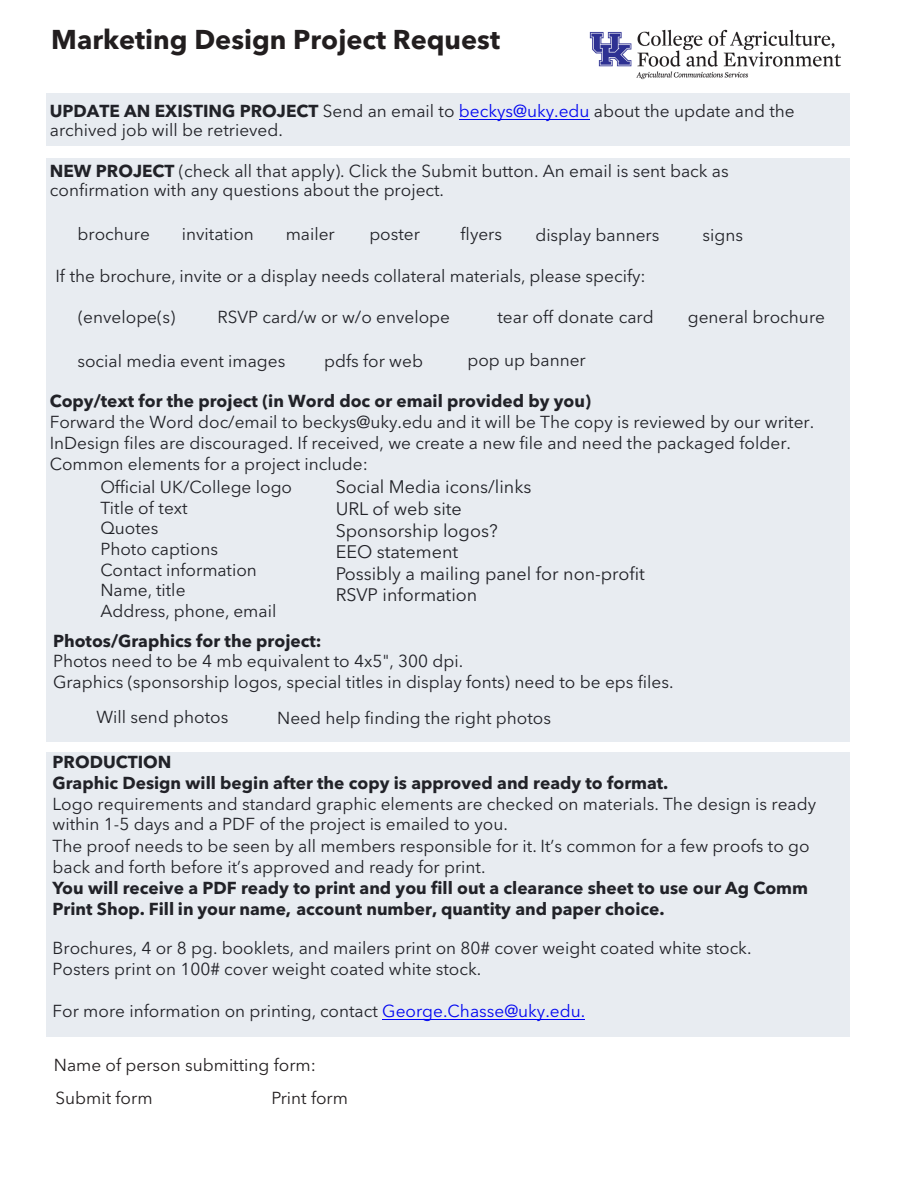
<style>
.page{position:relative;width:918px;height:1188px;background:#fff}
.page>*{position:absolute;margin:0;border:0;box-sizing:border-box;transform-origin:0 0}
.t1{font:700 27px "Avenir Next LT Pro";color:#221e1f}
.t2{font:18px/21.6px "Avenir Next LT Pro";color:#231f20}
.t3{font:17.25px/20.7px "Avenir Next LT Pro";color:#231f20}
.t4{font:700 17.25px/21px "Avenir Next LT Pro";color:#231f20}
.t5{font:17.25px/20.7px "Avenir Next LT Pro";color:#221e1f}
.t6{font:700 17.25px "Avenir Next LT Pro";color:#221e1f}
.s1{font-weight:700}
.s2{color:#0001fe}
</style>
<div class="page">
<img style="left:589px;top:29px;width:252px;height:51px">
<div style="left:46px;top:93px;width:804px;height:53px;background:#e8ecf1"></div>
<div style="left:46px;top:158px;width:804px;height:584px;background:#e8ecf1"></div>
<div style="left:47px;top:752px;width:803px;height:284px;background:#e8ecf1"></div>
<hr style="left:383px;top:1019px;width:202px;height:1px;background:#0001fe">
<h1 class="t1" style="left:51px;top:23px;width:450px">Marketing Design Project Request</h1>
<p class="t3" style="left:50px;top:101px;width:746px;line-height:19.4px"><span class="s1">UPDATE AN EXISTING PROJECT</span> Send an email to <span class="s2">beckys@uky.edu</span> about the update and the archived job will be retrieved.</p>
<p class="t3" style="left:50px;top:161px;width:680px;line-height:19.4px"><span class="s1">NEW PROJECT</span> (check all that apply). Click the Submit button. An email is sent back as confirmation with any questions about the project.</p>
<p class="t3" style="left:78px;top:223px;width:74px">brochure</p>
<p class="t3" style="left:182px;top:223px;width:74px">invitation</p>
<p class="t3" style="left:286px;top:223px;width:51px">mailer</p>
<p class="t3" style="left:369px;top:223px;width:52px">poster</p>
<p class="t3" style="left:461px;top:223px;width:43px">flyers</p>
<p class="t3" style="left:535px;top:224px;width:126px">display banners</p>
<p class="t3" style="left:703px;top:224px;width:42px">signs</p>
<p class="t3" style="left:55px;top:266px;width:592px">If the brochure, invite or a display needs collateral materials, please specify:</p>
<p class="t3" style="left:78px;top:307px;width:99px">(envelope(s)</p>
<p class="t3" style="left:217px;top:307px;width:234px">RSVP card/w or w/o envelope</p>
<p class="t3" style="left:497px;top:307px;width:158px">tear off donate card</p>
<p class="t3" style="left:688px;top:307px;width:139px">general brochure</p>
<p class="t3" style="left:77px;top:350px;width:209px">social media event images</p>
<p class="t3" style="left:324px;top:350px;width:100px">pdfs for web</p>
<p class="t3" style="left:467px;top:350px;width:120px">pop up banner</p>
<p class="t4" style="left:50px;top:390px;width:543px">Copy/text for the project (in Word doc or email provided by you)</p>
<p class="t3" style="left:50px;top:411px;width:766px">Forward the Word doc/email to beckys@uky.edu and it will be The copy is reviewed by our writer.<br>InDesign files are discouraged. If received, we create a new file and need the packaged folder.<br>Common elements for a project include:</p>
<p class="t3" style="left:100px;top:476px;width:193px">Official UK/College logo<br>Title of text<br>Quotes<br>Photo captions<br>Contact information<br>Name, title<br>Address, phone, email</p>
<p class="t2" style="left:336px;top:476px;width:311px">Social Media icons/links<br>URL of web site<br>Sponsorship logos?<br>EEO statement<br>Possibly a mailing panel for non-profit<br>RSVP information</p>
<p class="t6" style="left:53px;top:631px;width:270px">Photos/Graphics for the project:</p>
<p class="t5" style="left:53px;top:651px;width:622px">Photos need to be 4 mb equivalent to 4x5", 300 dpi.<br>Graphics (sponsorship logos, special titles in display fonts) need to be eps files.</p>
<p class="t3" style="left:96px;top:707px;width:134px">Will send photos</p>
<p class="t3" style="left:277px;top:707px;width:275px">Need help finding the right photos</p>
<p class="t4" style="left:53px;top:751px;width:617px">PRODUCTION<br>Graphic Design will begin after the copy is approved and ready to format.</p>
<p class="t3" style="left:53px;top:793px;width:765px">Logo requirements and standard graphic elements are checked on materials. The design is ready within 1-5 days and a PDF of the project is emailed to you.<br>The proof needs to be seen by all members responsible for it. It’s common for a few proofs to go back and forth before it’s approved and ready for print.</p>
<p class="t4" style="left:53px;top:877px;width:757px">You will receive a PDF ready to print and you fill out a clearance sheet to use our Ag Comm<br>Print Shop. Fill in your name, account number, quantity and paper choice.</p>
<p class="t3" style="left:53px;top:938px;width:701px">Brochures, 4 or 8 pg. booklets, and mailers print on 80# cover weight coated white stock.<br>Posters print on 100# cover weight coated white stock.</p>
<p class="t3" style="left:53px;top:1001px;width:534px">For more information on printing, contact <span class="s2">George.Chasse@uky.edu.</span></p>
<p class="t3" style="left:54px;top:1055px;width:264px">Name of person submitting form:</p>
<p class="t3" style="left:56px;top:1088px;width:99px">Submit form</p>
<p class="t3" style="left:272px;top:1088px;width:78px">Print form</p>
</div>
